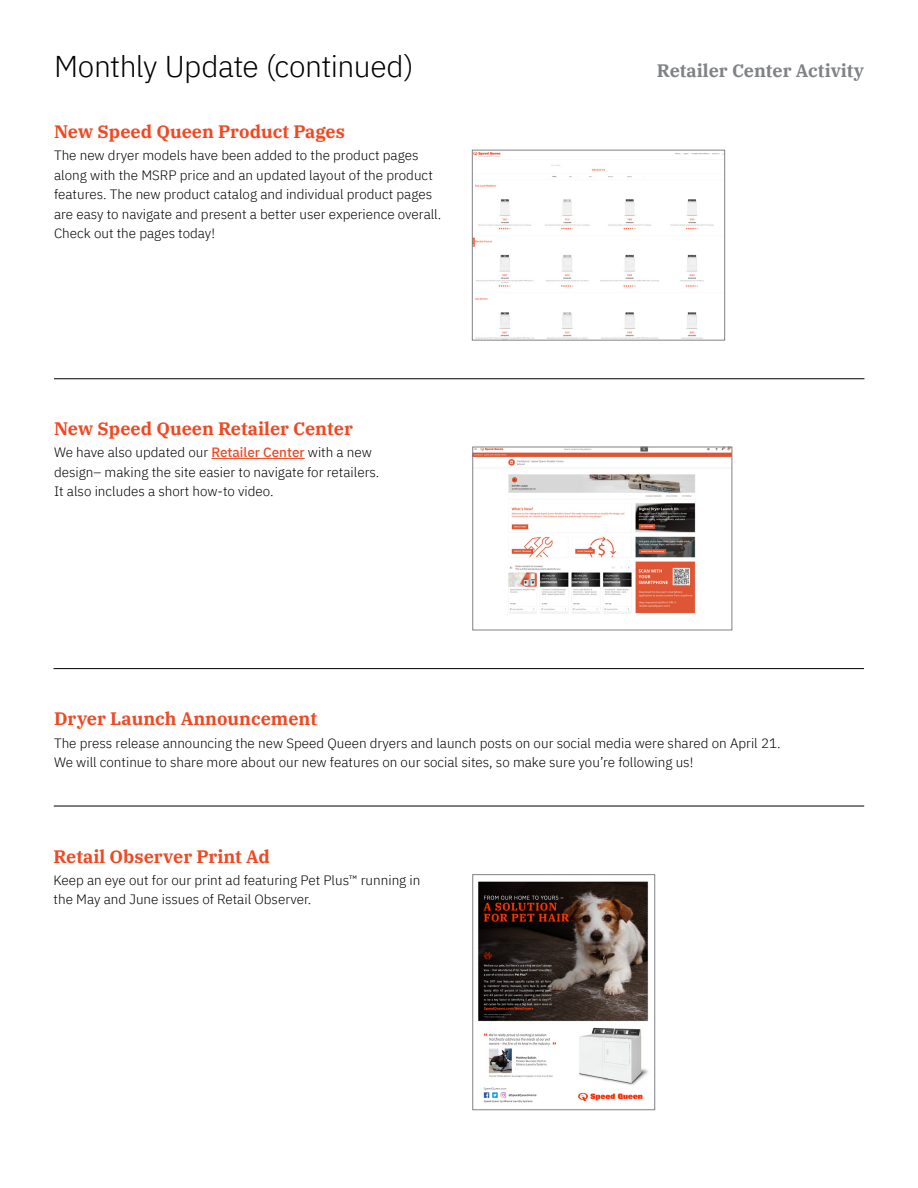
<style>
.page{position:relative;width:918px;height:1188px;background:#fff}
.page>*{position:absolute;margin:0;border:0;box-sizing:border-box;transform-origin:0 0}
.t1{font:300 30px "IBM Plex Sans";letter-spacing:-.02em;color:#000}
.t2{font:700 18px "IBM Plex Serif";color:#ef4923}
.t3{font:700 18px "IBM Plex Serif";color:#808285}
.t4{font:300 13.5px/19.5px "IBM Plex Sans";color:#000}
.s1{font-weight:500;color:#ef4923}
</style>
<div class="page">
<hr style="left:211px;top:458px;width:94px;height:1px;background:#ef4923">
<img style="left:474px;top:449px;width:256px;height:165px">
<div style="left:472px;top:447px;width:260px;height:183px;border:1px solid #808285"></div>
<hr style="left:54px;top:379px;width:810px;height:1px;background:#000">
<img style="left:474px;top:152px;width:249px;height:186px">
<div style="left:472px;top:150px;width:253px;height:190px;border:1px solid #808285"></div>
<hr style="left:54px;top:668px;width:810px;height:1px;background:#000">
<hr style="left:54px;top:806px;width:810px;height:1px;background:#000">
<img style="left:478px;top:881px;width:171px;height:222px">
<div style="left:472px;top:874px;width:183px;height:236px;border:1px solid #808285"></div>
<h1 class="t1" style="left:54px;top:44px;width:361px">Monthly Update (continued)</h1>
<h2 class="t3" style="left:657px;top:56px;width:209px">Retailer Center Activity</h2>
<h2 class="t2" style="left:54px;top:118px;width:292px">New Speed Queen Product Pages</h2>
<p class="t4" style="left:54px;top:145px;width:389px">The new dryer models have been added to the product pages along with the MSRP price and an updated layout of the product features. The new product catalog and individual product pages are easy to navigate and present a better user experience overall.<br>Check out the pages today!</p>
<h2 class="t2" style="left:54px;top:414px;width:300px">New Speed Queen Retailer Center</h2>
<p class="t4" style="left:54px;top:442px;width:327px">We have also updated our <span class="s1">Retailer Center</span> with a new design– making the site easier to navigate for retailers.<br>It also includes a short how-to video.</p>
<h2 class="t2" style="left:54px;top:705px;width:265px">Dryer Launch Announcement</h2>
<p class="t4" style="left:54px;top:732px;width:728px">The press release announcing the new Speed Queen dryers and launch posts on our social media were shared on April 21.<br>We will continue to share more about our new features on our social sites, so make sure you’re following us!</p>
<h2 class="t2" style="left:54px;top:842px;width:218px">Retail Observer Print Ad</h2>
<p class="t4" style="left:54px;top:869px;width:368px">Keep an eye out for our print ad featuring Pet Plus™ running in the May and June issues of Retail Observer.</p>
</div>
